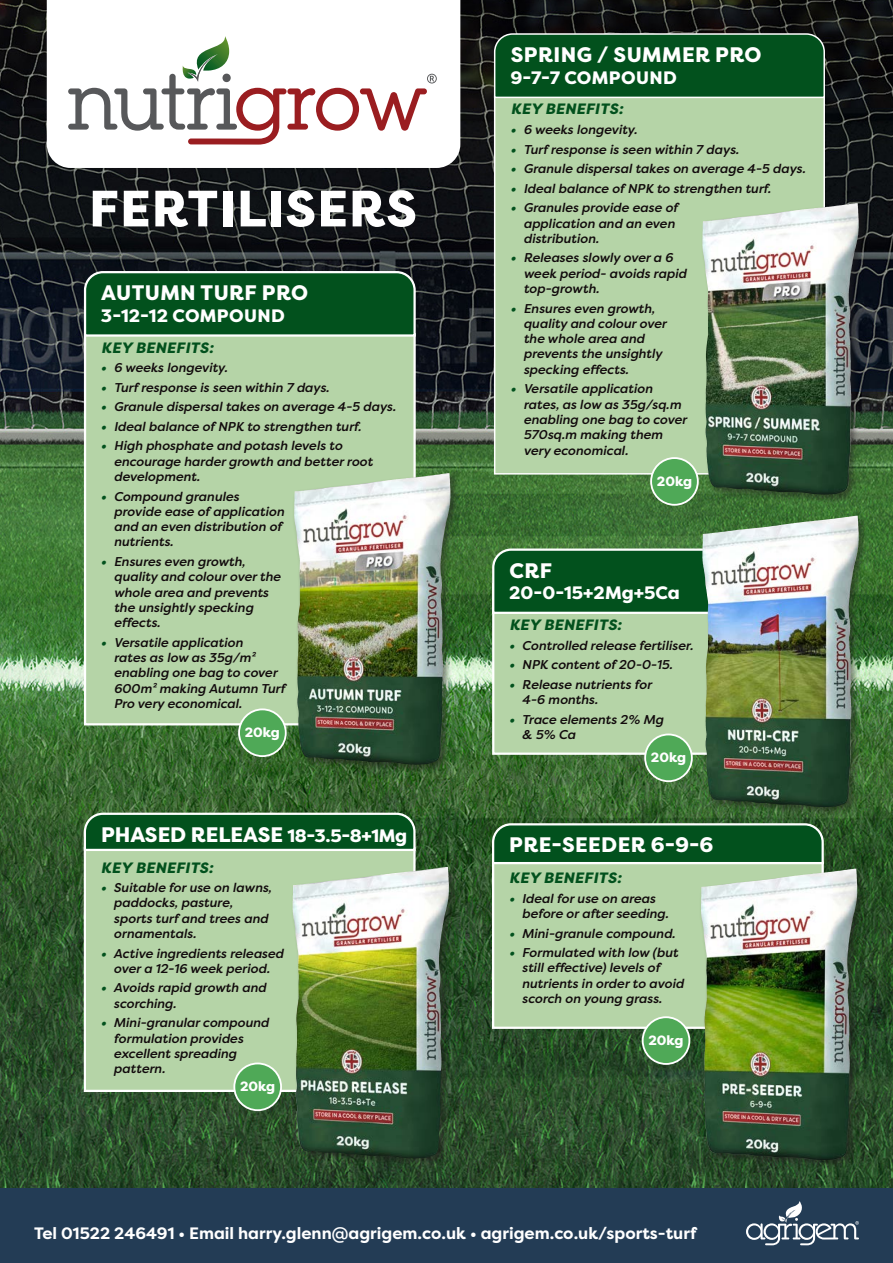
<style>
.page{position:relative;width:893px;height:1263px;background:#fff}
.page>*{position:absolute;margin:0;border:0;box-sizing:border-box;transform-origin:0 0}
.t1{font:800 51px "Filson Pro";letter-spacing:.02em;color:#fff}
.t2{font:800 21px "Filson Pro";letter-spacing:.02em;color:#fff}
.t3{font:800 21px "Filson Pro";color:#fff}
.t4{font:800 18px "Filson Pro";letter-spacing:.02em;color:#fff}
.t5{font:800 18px "Filson Pro";color:#fff}
.t6{font:700 16.5px "Filson Pro";color:#fff}
.t7{font:italic 800 15px "Filson Pro";letter-spacing:.02em;color:#02511d}
.t8{font:800 13.5px "Filson Pro";color:#fff}
.t9{font:italic 500 12.75px/15.3px "Filson Pro";color:#110a0c}
.s1{font-weight:900;color:#02511d}
.s2{font-size:18px}
</style>
<div class="page">
<img style="left:0;top:0;width:893px;height:1188px">
<svg style="left:47px;top:0;width:413px;height:168px"></svg>
<svg style="left:68px;top:36px;width:369px;height:109px"></svg>
<div style="left:84px;top:333px;width:332px;height:392px;background:#b5d4a7;border:2px solid #fff"></div>
<svg style="left:83px;top:270px;width:334px;height:68px;background:#195f30"></svg>
<div style="left:292px;top:471px;width:168px;height:303px;background:#231f20;opacity:.5"></div>
<img style="left:294px;top:473px;width:152px;height:199px">
<div style="left:494px;top:95px;width:331px;height:380px;background:#b5d4a7;border:2px solid #fff"></div>
<svg style="left:493px;top:33px;width:333px;height:66px;background:#115a2a"></svg>
<div style="left:701px;top:201px;width:167px;height:303px;background:#231f20;opacity:.5"></div>
<img style="left:702px;top:203px;width:152px;height:201px">
<div style="left:84px;top:847px;width:332px;height:245px;background:#b5d4a7;border:2px solid #fff"></div>
<svg style="left:83px;top:811px;width:334px;height:41px;background:#26693b"></svg>
<div style="left:291px;top:865px;width:167px;height:303px;background:#231f20;opacity:.5"></div>
<img style="left:293px;top:867px;width:151px;height:199px">
<div style="left:492px;top:583px;width:332px;height:172px;background:#b5d4a7;border:2px solid #fff"></div>
<svg style="left:491px;top:547px;width:210px;height:68px;background:#196030"></svg>
<div style="left:701px;top:514px;width:167px;height:302px;background:#231f20;opacity:.5"></div>
<img style="left:702px;top:516px;width:152px;height:199px">
<div style="left:492px;top:861px;width:332px;height:168px;background:#b5d4a7;border:2px solid #fff"></div>
<svg style="left:491px;top:822px;width:334px;height:43px;background:#236739"></svg>
<div style="left:699px;top:867px;width:167px;height:302px;background:#231f20;opacity:.5"></div>
<img style="left:701px;top:869px;width:152px;height:199px">
<div style="left:239px;top:709px;width:47px;height:47px;background:#4fa957;border-radius:50%"></div>
<div style="left:238px;top:708px;width:49px;height:49px;border:2px solid #fff;border-radius:50%"></div>
<div style="left:643px;top:1017px;width:46px;height:47px;background:#4fa957;border-radius:50%"></div>
<div style="left:642px;top:1016px;width:48px;height:49px;border:2px solid #fff;border-radius:50%"></div>
<div style="left:645px;top:734px;width:47px;height:47px;background:#4fa957;border-radius:50%"></div>
<div style="left:644px;top:733px;width:49px;height:49px;border:2px solid #fff;border-radius:50%"></div>
<div style="left:234px;top:1063px;width:47px;height:47px;background:#4fa957;border-radius:50%"></div>
<div style="left:233px;top:1062px;width:49px;height:49px;border:2px solid #fff;border-radius:50%"></div>
<div style="left:651px;top:458px;width:47px;height:47px;background:#4fa957;border-radius:50%"></div>
<div style="left:650px;top:457px;width:49px;height:49px;border:2px solid #fff;border-radius:50%"></div>
<div style="left:0;top:1188px;width:893px;height:75px;background:#233c55"></div>
<svg style="left:746px;top:1201px;width:113px;height:44px"></svg>
<p class="t1" style="left:89px;top:177px;width:330px">FERTILISERS</p>
<p class="t2" style="left:101px;top:280px;width:208px">AUTUMN TURF PRO</p>
<p class="t4" style="left:101px;top:304px;width:185px">3-12-12 COMPOUND</p>
<p class="t7" style="left:101px;top:338px;width:114px">KEY BENEFITS:</p>
<p class="t9" style="left:101px;top:360px;width:128px"><span class="s1">•</span> 6 weeks longevity.</p>
<p class="t9" style="left:101px;top:379px;width:230px"><span class="s1">•</span> Turf response is seen within 7 days.</p>
<p class="t9" style="left:101px;top:399px;width:296px"><span class="s1">•</span> Granule dispersal takes on average 4-5 days.</p>
<p class="t9" style="left:101px;top:418px;width:262px"><span class="s1">•</span> Ideal balance of NPK to strengthen turf.</p>
<p class="t9" style="left:114px;top:438px;width:260px;text-indent:-13px"><span class="s1">•</span> High phosphate and potash levels to encourage harder growth and better root development.</p>
<p class="t9" style="left:114px;top:488px;width:172px;text-indent:-13px"><span class="s1">•</span> Compound granules provide ease of application and an even distribution of nutrients.</p>
<p class="t9" style="left:114px;top:554px;width:168px;text-indent:-13px"><span class="s1">•</span> Ensures even growth, quality and colour over the whole area and prevents the unsightly specking effects.</p>
<p class="t9" style="left:101px;top:634px;width:143px"><span class="s1">•</span> Versatile application</p>
<p class="t9" style="left:114px;top:650px;width:173px">rates as low as 35g/m² enabling one bag to cover<br>600m² making Autumn Turf<br>Pro very economical.</p>
<p class="t8" style="left:245px;top:724px;width:37px">20kg</p>
<p class="t3" style="left:101px;top:821px;width:308px">PHASED RELEASE <span class="s2">18-3.5-8+1Mg</span></p>
<p class="t7" style="left:101px;top:858px;width:114px">KEY BENEFITS:</p>
<p class="t9" style="left:114px;top:880px;width:159px;text-indent:-13px"><span class="s1">•</span> Suitable for use on lawns, paddocks, pasture, sports turf and trees and ornamentals.</p>
<p class="t9" style="left:101px;top:945px;width:184px;text-align:center"><span class="s1">•</span> Active ingredients released over a 12-16 week period.</p>
<p class="t9" style="left:114px;top:980px;width:154px;text-indent:-13px"><span class="s1">•</span> Avoids rapid growth and scorching.</p>
<p class="t9" style="left:114px;top:1015px;width:157px;text-indent:-13px"><span class="s1">•</span> Mini-granular compound formulation provides excellent spreading pattern.</p>
<p class="t8" style="left:240px;top:1078px;width:37px">20kg</p>
<p class="t2" style="left:511px;top:42px;width:252px">SPRING / SUMMER PRO</p>
<p class="t4" style="left:511px;top:66px;width:168px">9-7-7 COMPOUND</p>
<p class="t7" style="left:511px;top:100px;width:114px">KEY BENEFITS:</p>
<p class="t9" style="left:511px;top:122px;width:128px"><span class="s1">•</span> 6 weeks longevity.</p>
<p class="t9" style="left:511px;top:141px;width:230px"><span class="s1">•</span> Turf response is seen within 7 days.</p>
<p class="t9" style="left:511px;top:161px;width:296px"><span class="s1">•</span> Granule dispersal takes on average 4-5 days.</p>
<p class="t9" style="left:511px;top:180px;width:262px"><span class="s1">•</span> Ideal balance of NPK to strengthen turf.</p>
<p class="t9" style="left:523px;top:200px;width:156px;text-indent:-13px"><span class="s1">•</span> Granules provide ease of application and an even distribution.</p>
<p class="t9" style="left:523px;top:250px;width:165px;text-indent:-13px"><span class="s1">•</span> Releases slowly over a 6 week period- avoids rapid top-growth.</p>
<p class="t9" style="left:523px;top:300px;width:144px;text-indent:-13px"><span class="s1">•</span> Ensures even growth, quality and colour over the whole area and prevents the unsightly specking effects.</p>
<p class="t9" style="left:523px;top:381px;width:165px;text-indent:-13px"><span class="s1">•</span> Versatile application rates, as low as 35g/sq.m enabling one bag to cover<br>570sq.m making them very economical.</p>
<p class="t8" style="left:657px;top:473px;width:37px">20kg</p>
<p class="t2" style="left:509px;top:557px;width:44px">CRF</p>
<p class="t5" style="left:509px;top:582px;width:172px">20-0-15+2Mg+5Ca</p>
<p class="t7" style="left:509px;top:615px;width:114px">KEY BENEFITS:</p>
<p class="t9" style="left:509px;top:637px;width:185px"><span class="s1">•</span> Controlled release fertiliser.</p>
<p class="t9" style="left:509px;top:657px;width:165px"><span class="s1">•</span> NPK content of 20-0-15.</p>
<p class="t9" style="left:509px;top:676px;width:144px"><span class="s1">•</span> Release nutrients for</p>
<p class="t9" style="left:522px;top:692px;width:77px">4-6 months.</p>
<p class="t9" style="left:509px;top:711px;width:156px"><span class="s1">•</span> Trace elements 2% Mg</p>
<p class="t9" style="left:522px;top:726px;width:55px">&amp; 5% Ca</p>
<p class="t8" style="left:651px;top:749px;width:37px">20kg</p>
<p class="t2" style="left:509px;top:832px;width:206px">PRE-SEEDER 6-9-6</p>
<p class="t7" style="left:509px;top:868px;width:114px">KEY BENEFITS:</p>
<p class="t9" style="left:522px;top:890px;width:148px;text-indent:-13px"><span class="s1">•</span> Ideal for use on areas before or after seeding.</p>
<p class="t9" style="left:509px;top:925px;width:168px"><span class="s1">•</span> Mini-granule compound.</p>
<p class="t9" style="left:522px;top:945px;width:163px;text-indent:-13px"><span class="s1">•</span> Formulated with low (but still effective) levels of nutrients in order to avoid scorch on young grass.</p>
<p class="t8" style="left:648px;top:1032px;width:37px">20kg</p>
<p class="t6" style="left:34px;top:1222px;width:664px">Tel 01522 246491 • Email harry.glenn@agrigem.co.uk • agrigem.co.uk/sports-turf</p>
</div>
